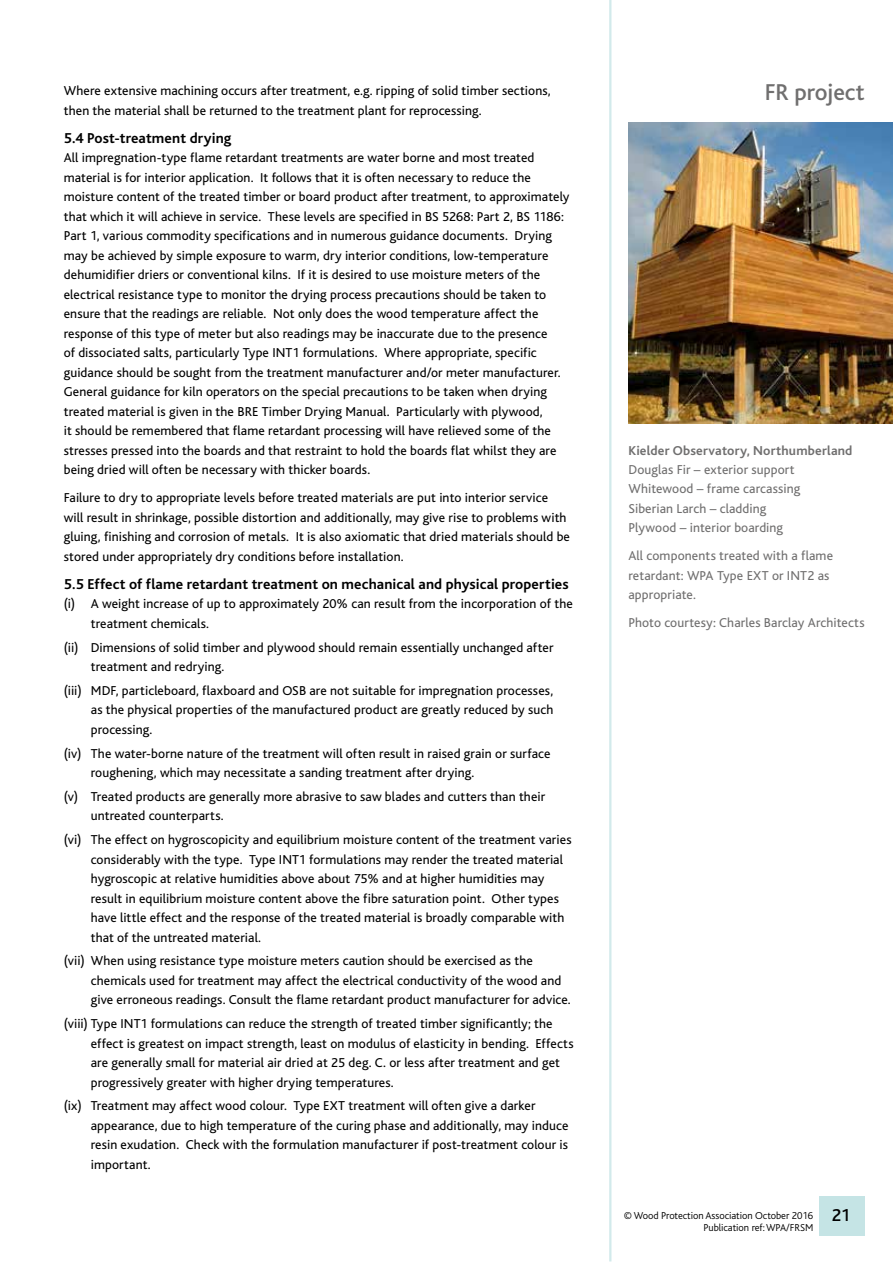
<style>
.page{position:relative;width:893px;height:1263px;background:#fff}
.page>*{position:absolute;margin:0;border:0;box-sizing:border-box;transform-origin:0 0}
.t1{font:500 24px "Bliss";letter-spacing:-.01em;color:#706f6f}
.t2{font:500 18px "Bliss";color:#000}
.t3{font:700 15px "Bliss";letter-spacing:.01em;color:#000}
.t4{font:13.5px/19.5px "Bliss";letter-spacing:.01em;color:#000}
.t5{font:13.5px/19.5px "Bliss";letter-spacing:.01em;color:#706f6f}
.t6{font:700 13.5px "Bliss";letter-spacing:.015em;color:#706f6f}
.t7{font:300 10.5px/12.6px "Bliss";letter-spacing:-.005em;color:#000;text-align:right}
</style>
<div class="page">
<div style="left:819px;top:1196px;width:46px;height:40px;background:#c5e4e5"></div>
<img style="left:628px;top:122px;width:265px;height:302px">
<hr style="left:609px;top:0;width:2px;height:1261px;background:#d2eaeb">
<p class="t4" style="left:64px;top:81px;width:488px">Where extensive machining occurs after treatment, e.g. ripping of solid timber sections, then the material shall be returned to the treatment plant for reprocessing.</p>
<p class="t3" style="left:64px;top:130px;width:169px">5.4 Post-treatment drying</p>
<p class="t4" style="left:64px;top:148px;width:507px">All impregnation-type flame retardant treatments are water borne and most treated material is for interior application. It follows that it is often necessary to reduce the moisture content of the treated timber or board product after treatment, to approximately that which it will achieve in service. These levels are specified in BS 5268: Part 2, BS 1186:<br>Part 1, various commodity specifications and in numerous guidance documents. Drying may be achieved by simple exposure to warm, dry interior conditions, low-temperature dehumidifier driers or conventional kilns. If it is desired to use moisture meters of the electrical resistance type to monitor the drying process precautions should be taken to ensure that the readings are reliable. Not only does the wood temperature affect the response of this type of meter but also readings may be inaccurate due to the presence<br>of dissociated salts, particularly Type INT1 formulations. Where appropriate, specific guidance should be sought from the treatment manufacturer and/or meter manufacturer.<br>General guidance for kiln operators on the special precautions to be taken when drying treated material is given in the BRE Timber Drying Manual. Particularly with plywood,<br>it should be remembered that flame retardant processing will have relieved some of the stresses pressed into the boards and that restraint to hold the boards flat whilst they are being dried will often be necessary with thicker boards.</p>
<p class="t4" style="left:64px;top:488px;width:508px">Failure to dry to appropriate levels before treated materials are put into interior service will result in shrinkage, possible distortion and additionally, may give rise to problems with gluing, finishing and corrosion of metals. It is also axiomatic that dried materials should be stored under appropriately dry conditions before installation.</p>
<p class="t3" style="left:64px;top:576px;width:506px">5.5 Effect of flame retardant treatment on mechanical and physical properties</p>
<p class="t4" style="left:91px;top:594px;width:484px;text-indent:-27px">(i) A weight increase of up to approximately 20% can result from the incorporation of the treatment chemicals.</p>
<p class="t4" style="left:91px;top:638px;width:464px;text-indent:-27px">(ii) Dimensions of solid timber and plywood should remain essentially unchanged after treatment and redrying.</p>
<p class="t4" style="left:91px;top:681px;width:464px;text-align:justify;text-indent:-27px">(iii) MDF, particleboard, flaxboard and OSB are not suitable for impregnation processes, as the physical properties of the manufactured product are greatly reduced by such processing.</p>
<p class="t4" style="left:91px;top:744px;width:461px;text-indent:-27px">(iv) The water-borne nature of the treatment will often result in raised grain or surface roughening, which may necessitate a sanding treatment after drying.</p>
<p class="t4" style="left:91px;top:787px;width:456px;text-indent:-27px">(v) Treated products are generally more abrasive to saw blades and cutters than their untreated counterparts.</p>
<p class="t4" style="left:91px;top:830px;width:482px;text-indent:-27px">(vi) The effect on hygroscopicity and equilibrium moisture content of the treatment varies considerably with the type. Type INT1 formulations may render the treated material hygroscopic at relative humidities above about 75% and at higher humidities may result in equilibrium moisture content above the fibre saturation point. Other types have little effect and the response of the treated material is broadly comparable with that of the untreated material.</p>
<p class="t4" style="left:91px;top:951px;width:481px;text-indent:-27px">(vii) When using resistance type moisture meters caution should be exercised as the chemicals used for treatment may affect the electrical conductivity of the wood and give erroneous readings. Consult the flame retardant product manufacturer for advice.</p>
<p class="t4" style="left:91px;top:1014px;width:484px;text-indent:-27px">(viii) Type INT1 formulations can reduce the strength of treated timber significantly; the effect is greatest on impact strength, least on modulus of elasticity in bending. Effects are generally small for material air dried at 25 deg. C. or less after treatment and get progressively greater with higher drying temperatures.</p>
<p class="t4" style="left:91px;top:1096px;width:479px;text-indent:-27px">(ix) Treatment may affect wood colour. Type EXT treatment will often give a darker appearance, due to high temperature of the curing phase and additionally, may induce resin exudation. Check with the formulation manufacturer if post-treatment colour is important.</p>
<h1 class="t1" style="left:765px;top:80px;width:101px">FR project</h1>
<p class="t6" style="left:628px;top:443px;width:225px">Kielder Observatory, Northumberland</p>
<p class="t5" style="left:628px;top:460px;width:173px">Douglas Fir – exterior support<br>Whitewood – frame carcassing<br>Siberian Larch – cladding<br>Plywood – interior boarding</p>
<p class="t5" style="left:628px;top:547px;width:206px">All components treated with a flame retardant: WPA Type EXT or INT2 as appropriate.</p>
<p class="t5" style="left:628px;top:613px;width:238px">Photo courtesy: Charles Barclay Architects</p>
<p class="t7" style="left:624px;top:1209px;width:191px">© Wood Protection Association October 2016<br>Publication ref: WPA/FRSM</p>
<h2 class="t2" style="left:832px;top:1206px;width:20px">21</h2>
</div>
